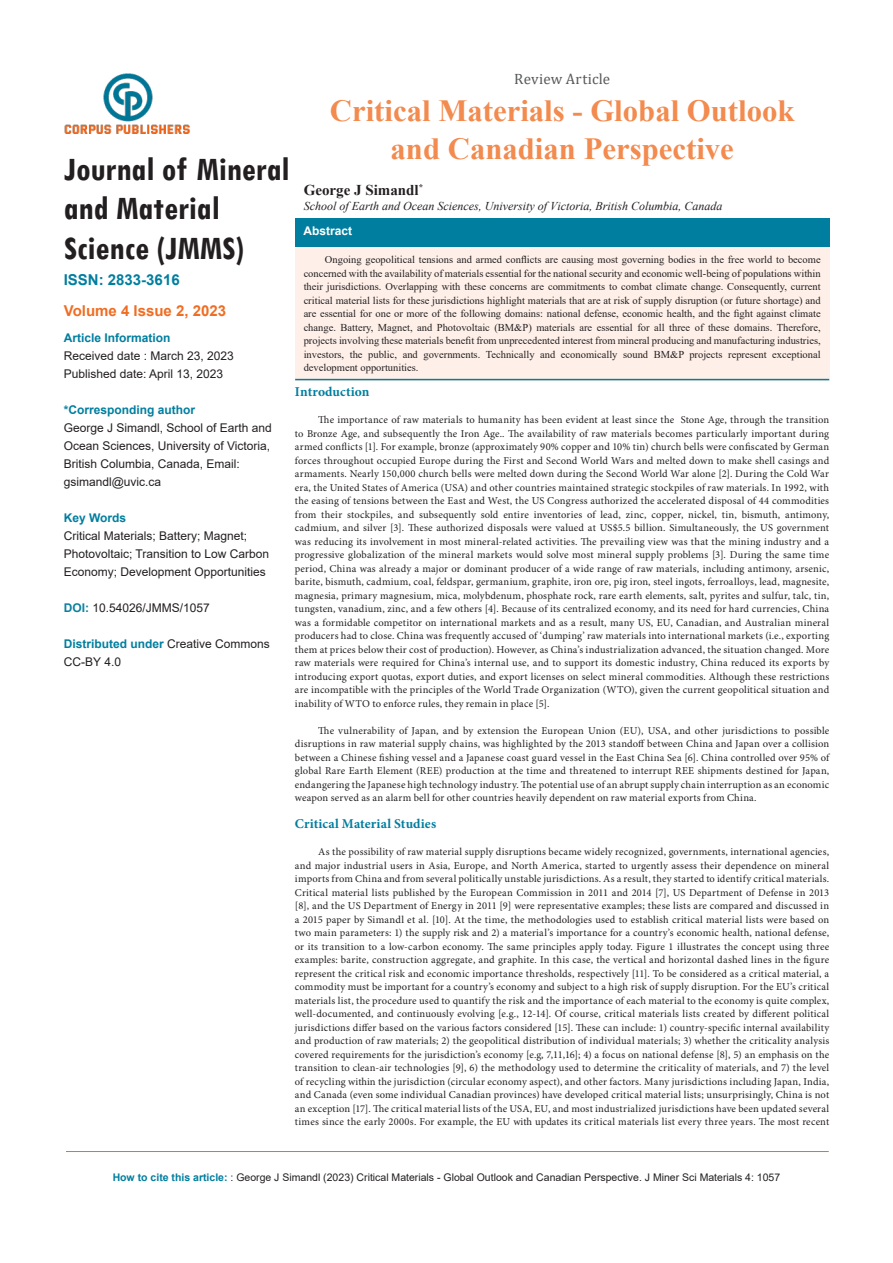
<style>
.page{position:relative;width:893px;height:1263px;background:#fff}
.page>*{position:absolute;margin:0;border:0;box-sizing:border-box;transform-origin:0 0}
.t1{font:700 condensed 34.65px/39.2px "Tw Cen";color:#231f20}
.t2{font:700 30.75px/37.5px "Times New Roman";color:#f38a4e;text-align:center}
.t3{font:700 15px "Arial";color:#f06d22}
.t4{font:700 15px "Times New Roman";color:#231f20}
.t5{font:700 15px "Arial";color:#007e9f}
.t6{font:15px "Cambria";letter-spacing:.005em;color:#57585a}
.t7{font:700 13.5px "Minion Pro";letter-spacing:.01em;color:#007e9f}
.t8{font:12px/18px "Arial";color:#231f20}
.t9{font:italic 12px "Times New Roman";color:#231f20}
.t10{font:700 12px "Arial";color:#007e9f}
.t11{font:700 12px "Arial";color:#fff}
.t12{font:10.5px/13.5px "Minion Pro";letter-spacing:.02em;color:#231f20;text-align:justify}
.t13{font:10.5px/13.5px "Times New Roman";color:#231f20;text-align:justify}
.t14{font:10.5px "Arial";color:#231f20}
.s1{font-weight:700;color:#0c7f9f}
.s2{font-weight:700;color:#007e9f}
</style>
<div class="page">
<hr style="left:66px;top:1151px;width:763px;height:1px;background:#f06d22">
<img style="left:65px;top:73px;width:125px;height:61px">
<div style="left:295px;top:218px;width:534px;height:31px;background:#007e9f"></div>
<div style="left:295px;top:247px;width:534px;height:133px;background:#fef0e9"></div>
<hr style="left:295px;top:379px;width:534px;height:1px;background:#007e9f">
<p class="t6" style="left:514px;top:70px;width:97px">Review Article</p>
<p class="t2" style="left:330px;top:91px;width:466px">Critical Materials - Global Outlook and Canadian Perspective</p>
<p class="t4" style="left:304px;top:179px;width:121px">George J Simandl<sup>*</sup></p>
<p class="t9" style="left:304px;top:198px;width:420px">School of Earth and Ocean Sciences, University of Victoria, British Columbia, Canada</p>
<h1 class="t1" style="left:64px;top:149px;width:227px">Journal of Mineral and Material<br>Science (JMMS)</h1>
<p class="t11" style="left:303px;top:223px;width:50px">Abstract</p>
<p class="t13" style="left:304px;top:252px;width:519px;text-indent:21px">Ongoing geopolitical tensions and armed conflicts are causing most governing bodies in the free world to become concerned with the availability of materials essential for the national security and economic well-being of populations within their jurisdictions. Overlapping with these concerns are commitments to combat climate change. Consequently, current critical material lists for these jurisdictions highlight materials that are at risk of supply disruption (or future shortage) and are essential for one or more of the following domains: national defense, economic health, and the fight against climate change. Battery, Magnet, and Photovoltaic (BM&amp;P) materials are essential for all three of these domains. Therefore, projects involving these materials benefit from unprecedented interest from mineral producing and manufacturing industries, investors, the public, and governments. Technically and economically sound BM&amp;P projects represent exceptional development opportunities.</p>
<p class="t5" style="left:64px;top:269px;width:117px">ISSN: 2833-3616</p>
<p class="t3" style="left:64px;top:300px;width:164px">Volume 4 Issue 2, 2023</p>
<p class="t10" style="left:64px;top:329px;width:108px">Article Information</p>
<p class="t8" style="left:64px;top:347px;width:172px">Received date : March 23, 2023<br>Published date: April 13, 2023</p>
<p class="t10" style="left:64px;top:401px;width:133px">*Corresponding author</p>
<p class="t8" style="left:64px;top:419px;width:210px">George J Simandl, School of Earth and<br>Ocean Sciences, University of Victoria,<br>British Columbia, Canada, Email: gsimandl@uvic.ca</p>
<p class="t10" style="left:64px;top:509px;width:64px">Key Words</p>
<p class="t8" style="left:64px;top:527px;width:207px">Critical Materials; Battery; Magnet;<br>Photovoltaic; Transition to Low Carbon<br>Economy; Development Opportunities</p>
<p class="t8" style="left:64px;top:599px;width:148px"><span class="s1">DOI:</span> 10.54026/JMMS/1057</p>
<p class="t8" style="left:64px;top:635px;width:208px"><span class="s2">Distributed under</span> Creative Commons<br>CC-BY 4.0</p>
<p class="t7" style="left:295px;top:382px;width:76px">Introduction</p>
<p class="t12" style="left:295px;top:414px;width:536px;text-indent:23px">The importance of raw materials to humanity has been evident at least since the Stone Age, through the transition to Bronze Age, and subsequently the Iron Age.. The availability of raw materials becomes particularly important during armed conflicts [1]. For example, bronze (approximately 90% copper and 10% tin) church bells were confiscated by German forces throughout occupied Europe during the First and Second World Wars and melted down to make shell casings and armaments. Nearly 150,000 church bells were melted down during the Second World War alone [2]. During the Cold War era, the United States of America (USA) and other countries maintained strategic stockpiles of raw materials. In 1992, with the easing of tensions between the East and West, the US Congress authorized the accelerated disposal of 44 commodities from their stockpiles, and subsequently sold entire inventories of lead, zinc, copper, nickel, tin, bismuth, antimony, cadmium, and silver [3]. These authorized disposals were valued at US$5.5 billion. Simultaneously, the US government was reducing its involvement in most mineral-related activities. The prevailing view was that the mining industry and a progressive globalization of the mineral markets would solve most mineral supply problems [3]. During the same time period, China was already a major or dominant producer of a wide range of raw materials, including antimony, arsenic, barite, bismuth, cadmium, coal, feldspar, germanium, graphite, iron ore, pig iron, steel ingots, ferroalloys, lead, magnesite, magnesia, primary magnesium, mica, molybdenum, phosphate rock, rare earth elements, salt, pyrites and sulfur, talc, tin, tungsten, vanadium, zinc, and a few others [4]. Because of its centralized economy, and its need for hard currencies, China was a formidable competitor on international markets and as a result, many US, EU, Canadian, and Australian mineral producers had to close. China was frequently accused of ‘dumping’ raw materials into international markets (i.e., exporting them at prices below their cost of production). However, as China’s industrialization advanced, the situation changed. More raw materials were required for China’s internal use, and to support its domestic industry, China reduced its exports by introducing export quotas, export duties, and export licenses on select mineral commodities. Although these restrictions are incompatible with the principles of the World Trade Organization (WTO), given the current geopolitical situation and inability of WTO to enforce rules, they remain in place [5].</p>
<p class="t12" style="left:295px;top:724px;width:536px;text-indent:23px">The vulnerability of Japan, and by extension the European Union (EU), USA, and other jurisdictions to possible disruptions in raw material supply chains, was highlighted by the 2013 standoff between China and Japan over a collision between a Chinese fishing vessel and a Japanese coast guard vessel in the East China Sea [6]. China controlled over 95% of global Rare Earth Element (REE) production at the time and threatened to interrupt REE shipments destined for Japan, endangering the Japanese high technology industry. The potential use of an abrupt supply chain interruption as an economic weapon served as an alarm bell for other countries heavily dependent on raw material exports from China.</p>
<p class="t7" style="left:295px;top:814px;width:143px">Critical Material Studies</p>
<p class="t12" style="left:295px;top:846px;width:536px;text-indent:23px">As the possibility of raw material supply disruptions became widely recognized, governments, international agencies, and major industrial users in Asia, Europe, and North America, started to urgently assess their dependence on mineral imports from China and from several politically unstable jurisdictions. As a result, they started to identify critical materials.<br>Critical material lists published by the European Commission in 2011 and 2014 [7], US Department of Defense in 2013 [8], and the US Department of Energy in 2011 [9] were representative examples; these lists are compared and discussed in a 2015 paper by Simandl et al. [10]. At the time, the methodologies used to establish critical material lists were based on two main parameters: 1) the supply risk and 2) a material’s importance for a country’s economic health, national defense, or its transition to a low-carbon economy. The same principles apply today. Figure 1 illustrates the concept using three examples: barite, construction aggregate, and graphite. In this case, the vertical and horizontal dashed lines in the figure represent the critical risk and economic importance thresholds, respectively [11]. To be considered as a critical material, a commodity must be important for a country’s economy and subject to a high risk of supply disruption. For the EU’s critical materials list, the procedure used to quantify the risk and the importance of each material to the economy is quite complex, well-documented, and continuously evolving [e.g., 12-14]. Of course, critical materials lists created by different political jurisdictions differ based on the various factors considered [15]. These can include: 1) country-specific internal availability and production of raw materials; 2) the geopolitical distribution of individual materials; 3) whether the criticality analysis covered requirements for the jurisdiction’s economy [e.g, 7,11,16]; 4) a focus on national defense [8], 5) an emphasis on the transition to clean-air technologies [9], 6) the methodology used to determine the criticality of materials, and 7) the level of recycling within the jurisdiction (circular economy aspect), and other factors. Many jurisdictions including Japan, India, and Canada (even some individual Canadian provinces) have developed critical material lists; unsurprisingly, China is not an exception [17]. The critical material lists of the USA, EU, and most industrialized jurisdictions have been updated several times since the early 2000s. For example, the EU with updates its critical materials list every three years. The most recent</p>
<p class="t14" style="left:113px;top:1170px;width:669px"><span class="s2">How to cite this article:</span> : George J Simandl (2023) Critical Materials - Global Outlook and Canadian Perspective. J Miner Sci Materials 4: 1057</p>
</div>
